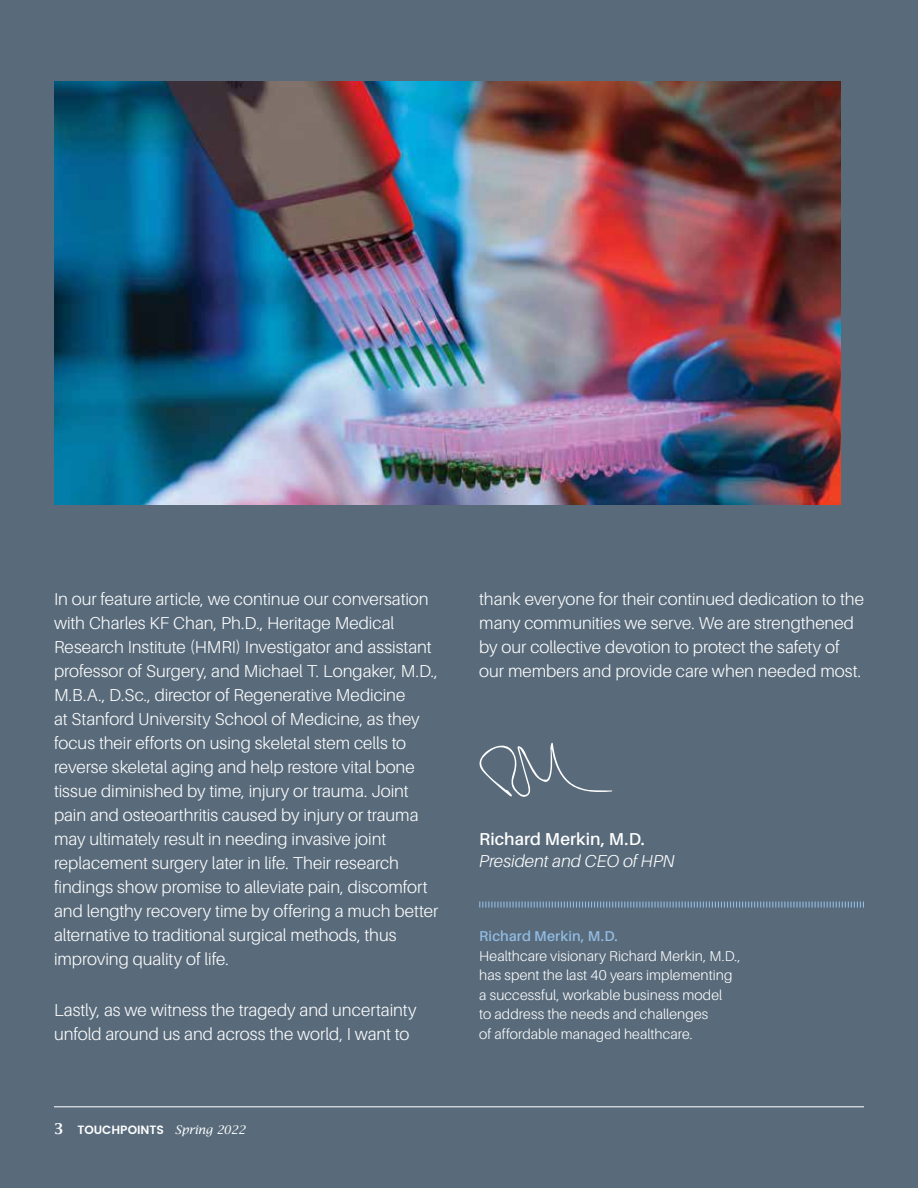
<style>
.page{position:relative;width:918px;height:1188px;background:#596b7b}
.page>*{position:absolute;margin:0;border:0;box-sizing:border-box;transform-origin:0 0}
.t1{font:300 17.25px/24px "Aileron";color:#fff}
.t2{font:italic 300 17.25px "Aileron";color:#fff}
.t3{font:600 17.25px "Aileron";color:#fff}
.t4{font:300 14.25px/19.5px "Aileron";letter-spacing:.01em;color:#fff}
.t5{font:600 14.25px "Aileron";letter-spacing:.01em;color:#92bce4}
.t6{font:600 12px "Poppins";color:#fff}
.s1{font-family:"Lucida Bright";font-size:15px}
.s2{font-family:"Lucida Bright";font-weight:400;font-style:italic}
</style>
<div class="page">
<svg style="left:479px;top:902px;width:385px;height:6px"></svg>
<svg style="left:479px;top:742px;width:133px;height:55px"></svg>
<img style="left:54px;top:81px;width:786px;height:424px">
<hr style="left:54px;top:1107px;width:810px;height:1px;background:#fff">
<p class="t1" style="left:54px;top:587px;width:386px">In our feature article, we continue our conversation with Charles KF Chan, Ph.D., Heritage Medical Research Institute (HMRI) Investigator and assistant professor of Surgery, and Michael T. Longaker, M.D., M.B.A., D.Sc., director of Regenerative Medicine<br>at Stanford University School of Medicine, as they focus their efforts on using skeletal stem cells to reverse skeletal aging and help restore vital bone tissue diminished by time, injury or trauma. Joint pain and osteoarthritis caused by injury or trauma may ultimately result in needing invasive joint replacement surgery later in life. Their research findings show promise to alleviate pain, discomfort and lengthy recovery time by offering a much better alternative to traditional surgical methods, thus improving quality of life.</p>
<p class="t1" style="left:54px;top:998px;width:364px">Lastly, as we witness the tragedy and uncertainty unfold around us and across the world, I want to</p>
<p class="t6" style="left:54px;top:1121px;width:193px"><span class="s1">3</span> TOUCHPOINTS <span class="s2">Spring 2022</span></p>
<p class="t1" style="left:479px;top:587px;width:386px">thank everyone for their continued dedication to the many communities we serve. We are strengthened by our collective devotion to protect the safety of our members and provide care when needed most.</p>
<p class="t3" style="left:479px;top:829px;width:167px">Richard Merkin, M.D.</p>
<p class="t2" style="left:479px;top:852px;width:197px">President and CEO of HPN</p>
<p class="t5" style="left:479px;top:929px;width:140px">Richard Merkin, M.D.</p>
<p class="t4" style="left:479px;top:946px;width:263px">Healthcare visionary Richard Merkin, M.D., has spent the last 40 years implementing a successful, workable business model<br>to address the needs and challenges<br>of affordable managed healthcare.</p>
</div>
